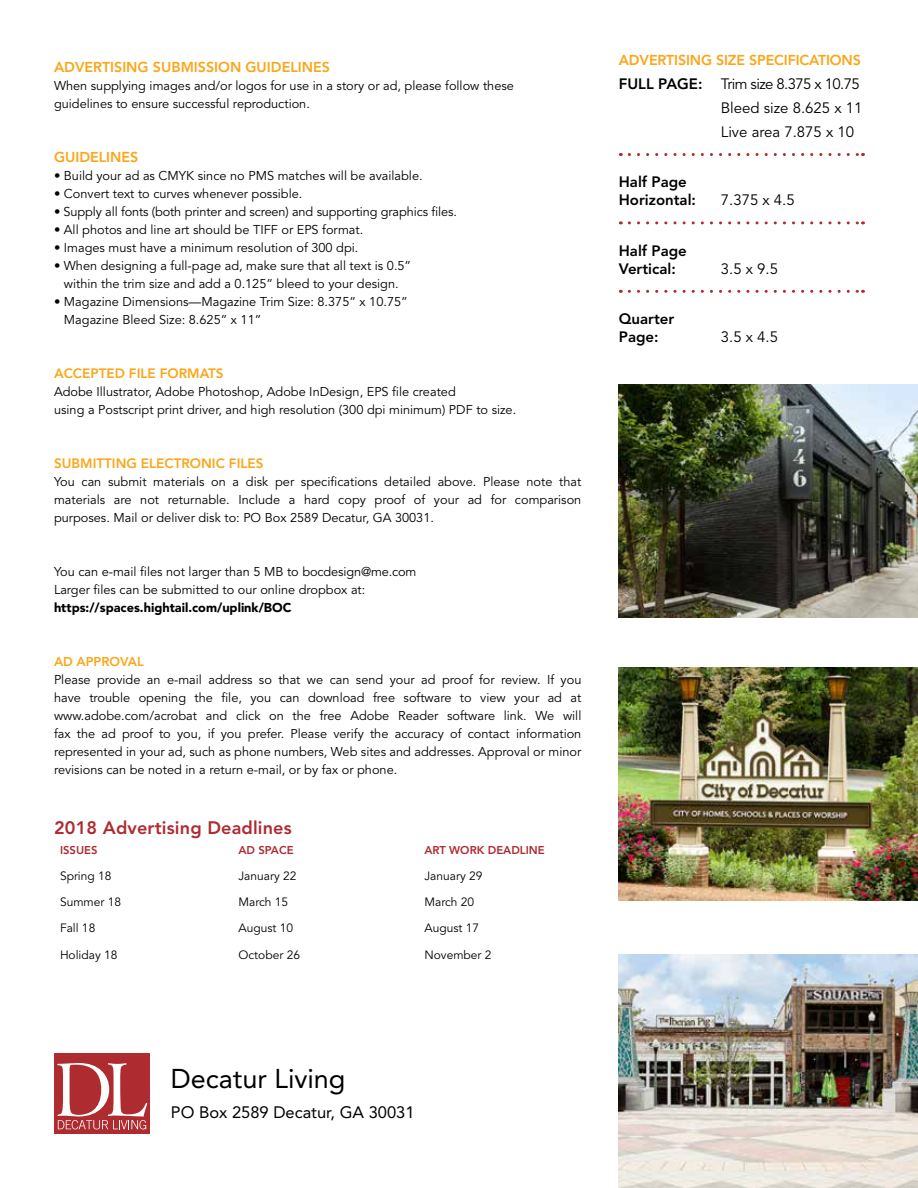
<style>
.page{position:relative;width:918px;height:1188px;background:#fff}
.page>*{position:absolute;margin:0;border:0;box-sizing:border-box;transform-origin:0 0}
.t1{font:27px "Avenir";color:#000}
.t2{font:800 18px "Avenir";letter-spacing:.01em;color:#ae2b30}
.t3{font:16.5px "Avenir";color:#000}
.t4{font:15px/24px "Avenir";color:#000}
.t5{font:800 15px/18px "Avenir";color:#000}
.t6{font:800 14.25px "Avenir";color:#faa61a}
.t7{font:800 13.5px "Avenir";color:#faa61a}
.t8{font:12.75px/18px "Avenir";color:#000}
.t9{font:900 12.75px "Avenir";color:#000}
.t10{font:800 12.75px "Avenir";color:#faa61a}
.t11{font:12px "Avenir";color:#000}
.t12{font:800 11.25px "Avenir";color:#ae2b30}
.s1{font-weight:800}
</style>
<div class="page">
<div style="left:54px;top:1053px;width:96px;height:81px;background:#ae2b30"></div>
<svg style="left:57px;top:1063px;width:90px;height:66px"></svg>
<img style="left:619px;top:385px;width:299px;height:233px">
<svg style="left:629px;top:153px;width:234px;height:3px"></svg>
<svg style="left:629px;top:221px;width:234px;height:3px"></svg>
<svg style="left:629px;top:290px;width:234px;height:3px"></svg>
<img style="left:619px;top:668px;width:299px;height:233px">
<img style="left:619px;top:955px;width:299px;height:233px">
<p class="t6" style="left:54px;top:59px;width:278px">ADVERTISING SUBMISSION GUIDELINES</p>
<p class="t8" style="left:54px;top:77px;width:461px">When supplying images and/or logos for use in a story or ad, please follow these guidelines to ensure successful reproduction.</p>
<p class="t6" style="left:54px;top:149px;width:86px">GUIDELINES</p>
<p class="t8" style="left:54px;top:167px;width:370px">• Build your ad as CMYK since no PMS matches will be available.</p>
<p class="t8" style="left:54px;top:185px;width:250px">• Convert text to curves whenever possible.</p>
<p class="t8" style="left:54px;top:203px;width:404px">• Supply all fonts (both printer and screen) and supporting graphics files.</p>
<p class="t8" style="left:54px;top:221px;width:311px">• All photos and line art should be TIFF or EPS format.</p>
<p class="t8" style="left:54px;top:239px;width:306px">• Images must have a minimum resolution of 300 dpi.</p>
<p class="t8" style="left:54px;top:257px;width:359px;text-align:center">• When designing a full-page ad, make sure that all text is 0.5” within the trim size and add a 0.125” bleed to your design.</p>
<p class="t8" style="left:64px;top:293px;width:345px;text-indent:-10px">• Magazine Dimensions—Magazine Trim Size: 8.375” x 10.75”<br>Magazine Bleed Size: 8.625” x 11”</p>
<p class="t7" style="left:54px;top:365px;width:171px">ACCEPTED FILE FORMATS</p>
<p class="t8" style="left:54px;top:383px;width:464px">Adobe Illustrator, Adobe Photoshop, Adobe InDesign, EPS file created<br>using a Postscript print driver, and high resolution (300 dpi minimum) PDF to size.</p>
<p class="t7" style="left:54px;top:455px;width:211px">SUBMITTING ELECTRONIC FILES</p>
<p class="t8" style="left:54px;top:473px;width:529px;text-align:justify">You can submit materials on a disk per specifications detailed above. Please note that materials are not returnable. Include a hard copy proof of your ad for comparison purposes. Mail or deliver disk to: PO Box 2589 Decatur, GA 30031.</p>
<p class="t8" style="left:54px;top:563px;width:364px">You can e-mail files not larger than 5 MB to bocdesign@me.com<br>Larger files can be submitted to our online dropbox at:</p>
<p class="t9" style="left:54px;top:600px;width:239px">https://spaces.hightail.com/uplink/BOC</p>
<p class="t10" style="left:54px;top:654px;width:91px">AD APPROVAL</p>
<p class="t8" style="left:54px;top:671px;width:529px;text-align:justify">Please provide an e-mail address so that we can send your ad proof for review. If you have trouble opening the file, you can download free software to view your ad at www.adobe.com/acrobat and click on the free Adobe Reader software link. We will fax the ad proof to you, if you prefer. Please verify the accuracy of contact information represented in your ad, such as phone numbers, Web sites and addresses. Approval or minor revisions can be noted in a return e-mail, or by fax or phone.</p>
<h2 class="t2" style="left:54px;top:817px;width:239px">2018 Advertising Deadlines</h2>
<p class="t12" style="left:60px;top:843px;width:39px">ISSUES</p>
<p class="t12" style="left:239px;top:843px;width:57px">AD SPACE</p>
<p class="t12" style="left:424px;top:843px;width:122px">ART WORK DEADLINE</p>
<p class="t11" style="left:60px;top:869px;width:53px">Spring 18</p>
<p class="t11" style="left:238px;top:869px;width:60px">January 22</p>
<p class="t11" style="left:424px;top:869px;width:60px">January 29</p>
<p class="t11" style="left:60px;top:895px;width:63px">Summer 18</p>
<p class="t11" style="left:238px;top:895px;width:51px">March 15</p>
<p class="t11" style="left:424px;top:895px;width:51px">March 20</p>
<p class="t11" style="left:60px;top:921px;width:37px">Fall 18</p>
<p class="t11" style="left:238px;top:921px;width:56px">August 10</p>
<p class="t11" style="left:424px;top:921px;width:56px">August 17</p>
<p class="t11" style="left:60px;top:948px;width:59px">Holiday 18</p>
<p class="t11" style="left:238px;top:948px;width:63px">October 26</p>
<p class="t11" style="left:424px;top:948px;width:69px">November 2</p>
<p class="t6" style="left:619px;top:51px;width:244px">ADVERTISING SIZE SPECIFICATIONS</p>
<p class="t4" style="left:721px;top:72px;width:143px;text-indent:-102px"><span class="s1">FULL PAGE:</span> Trim size 8.375 x 10.75<br>Bleed size 8.625 x 11<br>Live area 7.875 x 10</p>
<p class="t5" style="left:619px;top:173px;width:79px">Half Page<br>Horizontal:</p>
<p class="t4" style="left:721px;top:188px;width:75px">7.375 x 4.5</p>
<p class="t5" style="left:619px;top:241px;width:70px">Half Page<br>Vertical:</p>
<p class="t5" style="left:619px;top:310px;width:57px">Quarter<br>Page:</p>
<p class="t4" style="left:721px;top:257px;width:59px">3.5 x 9.5</p>
<p class="t4" style="left:721px;top:325px;width:59px">3.5 x 4.5</p>
<h1 class="t1" style="left:171px;top:1063px;width:176px">Decatur Living</h1>
<p class="t3" style="left:171px;top:1103px;width:245px">PO Box 2589 Decatur, GA 30031</p>
</div>
